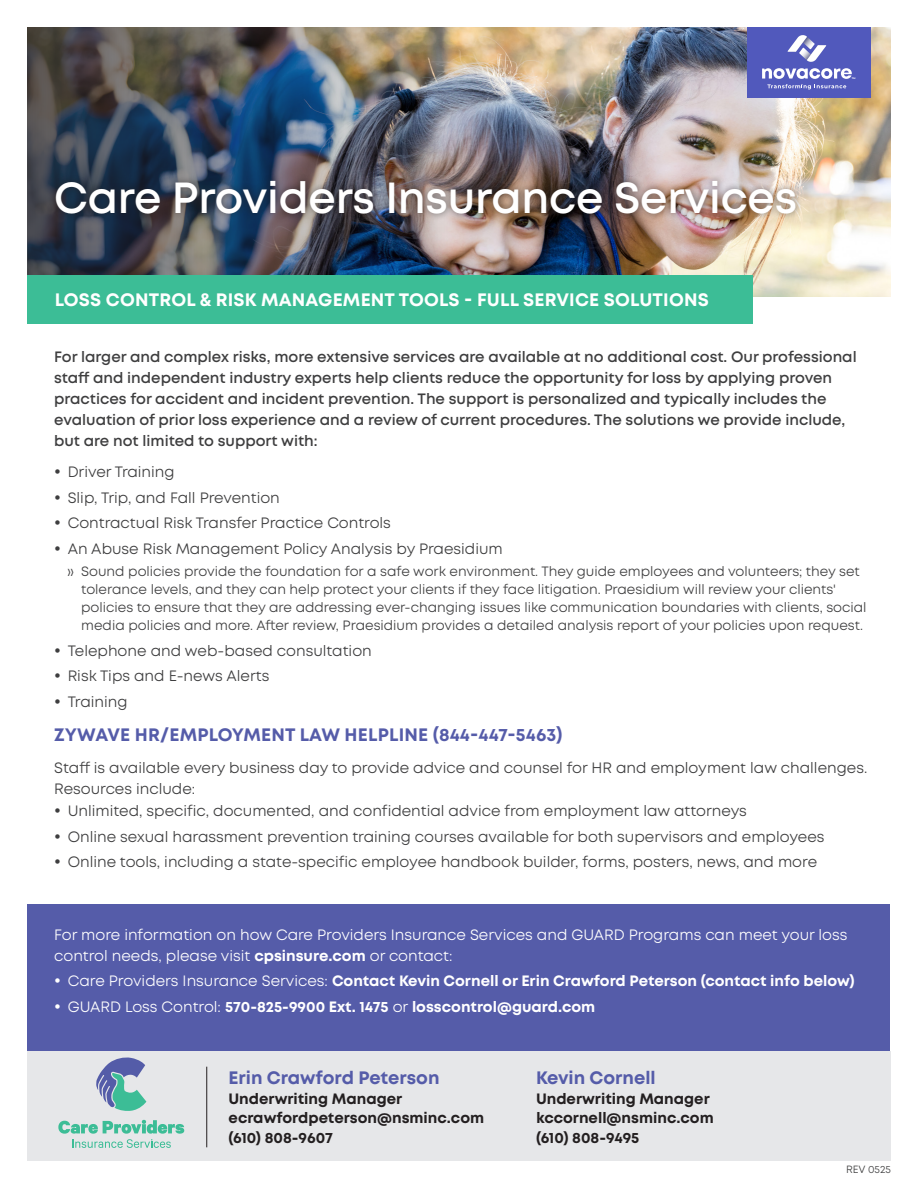
<style>
.page{position:relative;width:918px;height:1188px;background:#fff}
.page>*{position:absolute;margin:0;border:0;box-sizing:border-box;transform-origin:0 0}
.t1{font:600 43.5px "Mont";letter-spacing:-.005em;color:#fff}
.t2{font:700 18px "Mont";color:#555ca9}
.t3{font:700 18px "Mont";letter-spacing:.01em;color:#fff}
.t4{font:15px/21px "Mont";color:#3e3e3f}
.t5{font:600 15px/21px "Mont";color:#3e3e3f}
.t6{font:700 15px "Mont";color:#fff}
.t7{font:15px/21px "Mont";color:#fff}
.t8{font:700 15px/19.5px "Mont";color:#231f20}
.t9{font:13.5px/18px "Mont";color:#3e3e3f}
.t10{font:10.5px "Mont";color:#3e3e3f}
.t11{font:700 3.75px "Montserrat";color:#fff}
.s1{font-family:"Century Gothic Pro"}
.s2{font-weight:700}
.s3{font-weight:400}
</style>
<div class="page">
<div style="left:27px;top:1052px;width:864px;height:109px;background:#e6e7e9"></div>
<hr style="left:206px;top:1067px;width:1px;height:80px;background:#231f20">
<img style="left:642px;top:27px;width:249px;height:270px">
<img style="left:27px;top:27px;width:615px;height:248px">
<div style="left:27px;top:275px;width:725px;height:49px;background:#3cbd96"></div>
<div style="left:49px;top:174px;width:754px;height:47px;background:#231f20;opacity:.62"></div>
<svg style="left:96px;top:1058px;width:50px;height:53px"></svg>
<svg style="left:58px;top:1120px;width:126px;height:28px"></svg>
<div style="left:747px;top:27px;width:124px;height:71px;background:#5159bc"></div>
<svg style="left:762px;top:68px;width:90px;height:21px"></svg>
<svg style="left:788px;top:35px;width:38px;height:27px"></svg>
<div style="left:28px;top:904px;width:862px;height:146px;background:#555ca9"></div>
<p class="t1" style="left:54px;top:170px;width:745px">Care Providers Insurance Services</p>
<p class="t3" style="left:55px;top:288px;width:656px">LOSS CONTROL &amp; RISK MANAGEMENT TOOLS - FULL SERVICE SOLUTIONS</p>
<p class="t11" style="left:852px;top:76px;width:5px">™</p>
<p class="t5" style="left:54px;top:346px;width:804px">For larger and complex risks, more extensive services are available at no additional cost. Our professional staff and independent industry experts help clients reduce the opportunity for loss by applying proven practices for accident and incident prevention. The support is personalized and typically includes the evaluation of prior loss experience and a review of current procedures. The solutions we provide include, but are not limited to support with:</p>
<p class="t4" style="left:68px;top:461px;width:108px">Driver Training</p>
<p class="t4" style="left:68px;top:487px;width:214px">Slip, Trip, and Fall Prevention</p>
<p class="t4" style="left:68px;top:512px;width:325px">Contractual Risk Transfer Practice Controls</p>
<p class="t4" style="left:68px;top:538px;width:437px">An Abuse Risk Management Policy Analysis by Praesidium</p>
<p class="t9" style="left:81px;top:562px;width:787px;text-indent:-14px"><span class="s1">»</span> Sound policies provide the foundation for a safe work environment. They guide employees and volunteers; they set tolerance levels, and they can help protect your clients if they face litigation. Praesidium will review your clients' policies to ensure that they are addressing ever-changing issues like communication boundaries with clients, social media policies and more. After review, Praesidium provides a detailed analysis report of your policies upon request.</p>
<p class="t4" style="left:68px;top:640px;width:306px">Telephone and web-based consultation</p>
<p class="t4" style="left:68px;top:665px;width:203px">Risk Tips and E-news Alerts</p>
<p class="t4" style="left:68px;top:691px;width:61px">Training</p>
<h1 class="t2" style="left:54px;top:723px;width:510px">ZYWAVE HR/EMPLOYMENT LAW HELPLINE (844-447-5463)</h1>
<p class="t4" style="left:54px;top:757px;width:815px">Staff is available every business day to provide advice and counsel for HR and employment law challenges.<br>Resources include:</p>
<p class="t4" style="left:68px;top:800px;width:681px">Unlimited, specific, documented, and confidential advice from employment law attorneys</p>
<p class="t4" style="left:68px;top:826px;width:758px">Online sexual harassment prevention training courses available for both supervisors and employees</p>
<p class="t4" style="left:68px;top:851px;width:751px">Online tools, including a state-specific employee handbook builder, forms, posters, news, and more</p>
<p class="t7" style="left:54px;top:924px;width:795px">For more information on how Care Providers Insurance Services and GUARD Programs can meet your loss control needs, please visit <span class="s2">cpsinsure.com</span> or contact:</p>
<p class="t6" style="left:68px;top:971px;width:788px"><span class="s3">Care Providers Insurance Services:</span> Contact Kevin Cornell or Erin Crawford Peterson (contact info below)</p>
<p class="t6" style="left:68px;top:997px;width:529px"><span class="s3">GUARD Loss Control:</span> 570-825-9900 Ext. 1475 <span class="s3">or</span> losscontrol@guard.com</p>
<p class="t2" style="left:229px;top:1066px;width:212px">Erin Crawford Peterson</p>
<p class="t8" style="left:229px;top:1089px;width:257px">Underwriting Manager ecrawfordpeterson@nsminc.com (610) 808-9607</p>
<p class="t2" style="left:536px;top:1066px;width:121px">Kevin Cornell</p>
<p class="t8" style="left:536px;top:1089px;width:179px">Underwriting Manager kccornell@nsminc.com</p>
<p class="t8" style="left:536px;top:1128px;width:105px">(610) 808-9495</p>
<p class="t10" style="left:846px;top:1163px;width:46px">REV 0525</p>
</div>
